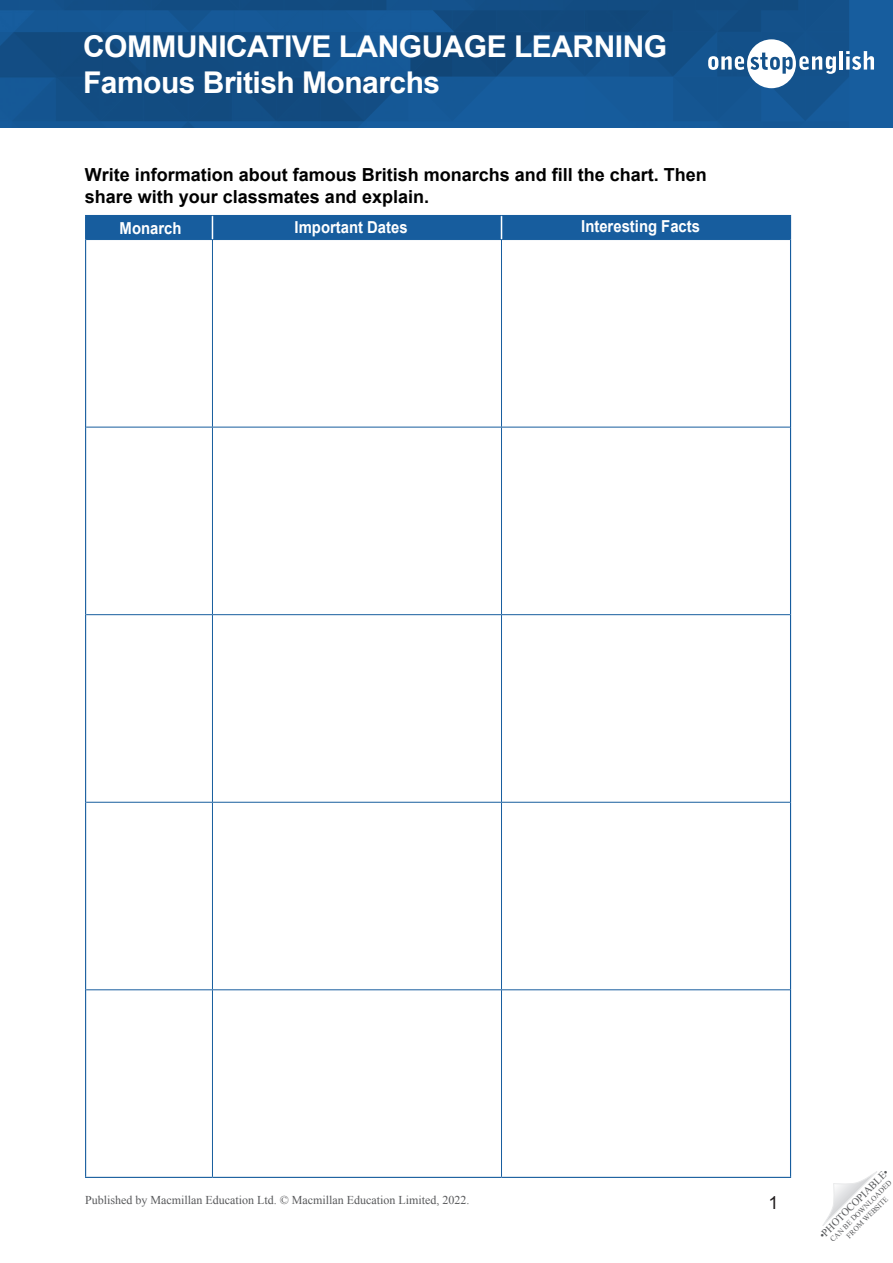
<style>
.page{position:relative;width:893px;height:1263px;background:#fff}
.page>*{position:absolute;margin:0;border:0;box-sizing:border-box;transform-origin:0 0}
.Game_Card_Head{font:700 30px/36px "Arial";letter-spacing:-.015em;color:#fff}
.TN__Title_2{font:700 18px/21.6px "Arial";color:#000}
.t1{font:18px "Arial";color:#231f20}
.TN__Body_text{font:700 16.5px "Arial";color:#fff;scale:.9 1}
.t2{font:12px "Times New Roman";color:#57585a}
.t3{font:10.5px "Times New Roman";color:#57585a}
.t4{font:7.5px/9px "Times New Roman";color:#57585a;text-align:center}
</style>
<div class="page">
<img style="left:0;top:0;width:893px;height:128px">
<svg style="left:708px;top:39px;width:128px;height:49px"></svg>
<hr style="left:839px;top:51px;width:4px;height:19px;background:#fff">
<svg style="left:846px;top:51px;width:28px;height:19px"></svg>
<svg style="left:822px;top:1171px;width:55px;height:55px"></svg>
<hr style="left:85px;top:240px;width:1px;height:187px;background:#175d9e">
<hr style="left:790px;top:240px;width:1px;height:187px;background:#175d9e">
<hr style="left:85px;top:427px;width:1px;height:188px;background:#175d9e">
<hr style="left:790px;top:427px;width:1px;height:188px;background:#175d9e">
<hr style="left:85px;top:615px;width:1px;height:187px;background:#175d9e">
<hr style="left:790px;top:615px;width:1px;height:187px;background:#175d9e">
<hr style="left:85px;top:802px;width:1px;height:188px;background:#175d9e">
<hr style="left:790px;top:802px;width:1px;height:188px;background:#175d9e">
<hr style="left:85px;top:990px;width:1px;height:187px;background:#175d9e">
<hr style="left:790px;top:990px;width:1px;height:187px;background:#175d9e">
<hr style="left:85px;top:1177px;width:127px;height:1px;background:#175d9e">
<hr style="left:212px;top:1177px;width:289px;height:1px;background:#175d9e">
<hr style="left:501px;top:1177px;width:290px;height:1px;background:#175d9e">
<hr style="left:212px;top:240px;width:1px;height:187px;background:#175d9e">
<hr style="left:501px;top:240px;width:1px;height:187px;background:#175d9e">
<hr style="left:86px;top:427px;width:126px;height:1px;background:#175d9e">
<hr style="left:212px;top:427px;width:289px;height:1px;background:#175d9e">
<hr style="left:212px;top:427px;width:1px;height:187px;background:#175d9e">
<hr style="left:501px;top:427px;width:289px;height:1px;background:#175d9e">
<hr style="left:501px;top:427px;width:1px;height:187px;background:#175d9e">
<hr style="left:86px;top:614px;width:126px;height:1px;background:#175d9e">
<hr style="left:212px;top:614px;width:289px;height:1px;background:#175d9e">
<hr style="left:212px;top:615px;width:1px;height:187px;background:#175d9e">
<hr style="left:501px;top:614px;width:289px;height:1px;background:#175d9e">
<hr style="left:501px;top:615px;width:1px;height:187px;background:#175d9e">
<hr style="left:86px;top:802px;width:126px;height:1px;background:#175d9e">
<hr style="left:212px;top:802px;width:289px;height:1px;background:#175d9e">
<hr style="left:212px;top:803px;width:1px;height:186px;background:#175d9e">
<hr style="left:501px;top:802px;width:289px;height:1px;background:#175d9e">
<hr style="left:501px;top:803px;width:1px;height:186px;background:#175d9e">
<hr style="left:86px;top:989px;width:126px;height:1px;background:#175d9e">
<hr style="left:212px;top:989px;width:289px;height:1px;background:#175d9e">
<hr style="left:212px;top:990px;width:1px;height:187px;background:#175d9e">
<hr style="left:501px;top:989px;width:289px;height:1px;background:#175d9e">
<hr style="left:501px;top:990px;width:1px;height:187px;background:#175d9e">
<hr style="left:501px;top:215px;width:290px;height:1px;background:#175d9e">
<hr style="left:212px;top:215px;width:289px;height:1px;background:#175d9e">
<hr style="left:85px;top:215px;width:127px;height:1px;background:#175d9e">
<div style="left:85px;top:216px;width:706px;height:24px;background:#175d9e"></div>
<hr style="left:86px;top:239px;width:126px;height:1px;background:#175d9e">
<p class="Game_Card_Head" style="left:83px;top:29px;width:586px">COMMUNICATIVE LANGUAGE LEARNING<br>Famous British Monarchs</p>
<p class="TN__Title_2" style="left:85px;top:164px;width:624px">Write information about famous British monarchs and fill the chart. Then share with your classmates and explain.</p>
<p class="TN__Body_text" style="left:120px;top:216px;width:70px">Monarch</p>
<p class="TN__Body_text" style="left:295px;top:215px;width:127px">Important Dates</p>
<p class="TN__Body_text" style="left:581px;top:214px;width:134px">Interesting Facts</p>
<p class="t2" style="left:85px;top:1192px;width:386px">Published by Macmillan Education Ltd. © Macmillan Education Limited, 2022.</p>
<p class="t1" style="left:769px;top:1191px;width:12px">1</p>
<p class="t3" style="left:816px;top:1232px;width:95px;rotate:-45deg">•PHOTOCOPIABLE•</p>
<p class="t4" style="left:828px;top:1237px;width:85px;rotate:-45deg">CAN BE DOWNLOADED<br>FROM WEBSITE</p>
</div>
